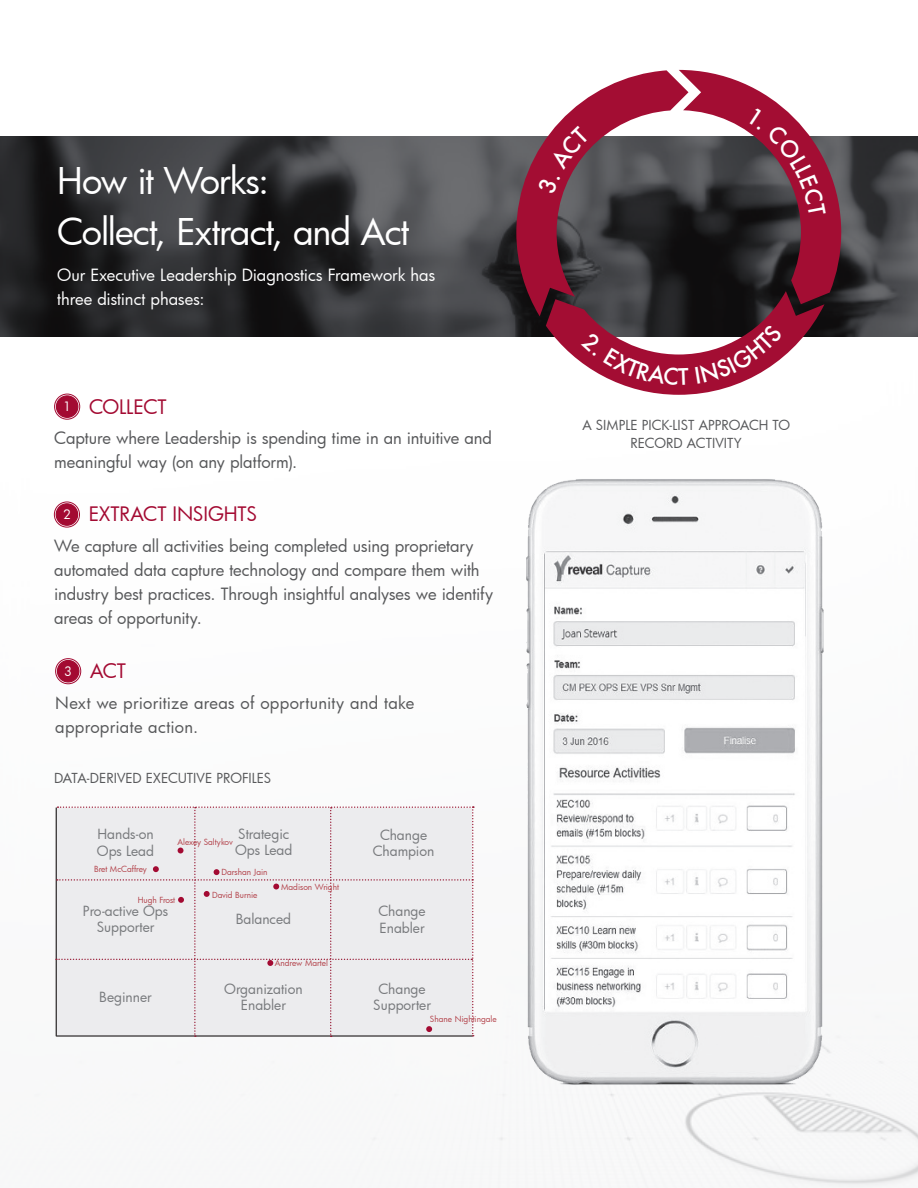
<style>
.page{position:relative;width:918px;height:1188px;background:#fff}
.page>*{position:absolute;margin:0;border:0;box-sizing:border-box;transform-origin:0 0}
.t1{font:36px "Futura";letter-spacing:-.03em;color:#fff}
.t2{font:19.5px "Futura";letter-spacing:-.01em;color:#a30a32}
.t3{font:16.5px/24px "Futura";letter-spacing:-.005em;color:#57585a}
.t4{font:16.5px/24px "Futura";letter-spacing:-.005em;color:#fff}
.t5{font:16.5px/24px "Futura";letter-spacing:.015em;color:#57585a}
.t6{font:13.65px/16.5px "Futura";color:#787a7d;text-align:center}
.t7{font:13.5px/18px "Futura";color:#57585a;text-align:center}
.t8{font:12.6px "Futura";color:#fff}
.t9{font:8.25px "Futura";color:#b3434b}
</style>
<div class="page">
<img style="left:0;top:69px;width:918px;height:1119px">
<div style="left:56px;top:504px;width:22px;height:21px;background:#a30a32;border-radius:50%"></div>
<div style="left:56px;top:503px;width:22px;height:23px;border:1px solid #a30a32;border-radius:50%"></div>
<div style="left:54px;top:502px;width:26px;height:25px;border:1px solid #a30a32;border-radius:50%"></div>
<svg style="left:0;top:137px;width:918px;height:200px;background:#38383b"></svg>
<div style="left:56px;top:396px;width:22px;height:21px;background:#a30a32;border-radius:50%"></div>
<div style="left:56px;top:395px;width:22px;height:23px;border:1px solid #a30a32;border-radius:50%"></div>
<div style="left:54px;top:394px;width:26px;height:26px;border:1px solid #a30a32;border-radius:50%"></div>
<div style="left:57px;top:661px;width:22px;height:21px;background:#a30a32;border-radius:50%"></div>
<div style="left:57px;top:660px;width:23px;height:23px;border:1px solid #a30a32;border-radius:50%"></div>
<div style="left:55px;top:658px;width:26px;height:26px;border:1px solid #a30a32;border-radius:50%"></div>
<div style="left:56px;top:806px;width:418px;height:231px;background:#ececee"></div>
<img style="left:522px;top:478px;width:306px;height:607px">
<svg style="left:516px;top:70px;width:325px;height:325px"></svg>
<p class="t1" style="left:57px;top:157px;width:213px">How it Works:</p>
<p class="t1" style="left:57px;top:207px;width:354px">Collect, Extract, and Act</p>
<p class="t4" style="left:57px;top:262px;width:380px">Our Executive Leadership Diagnostics Framework has three distinct phases:</p>
<p class="t8" style="left:63px;top:398px;width:9px">1</p>
<p class="t2" style="left:89px;top:393px;width:79px">COLLECT</p>
<p class="t3" style="left:54px;top:426px;width:439px">Capture where Leadership is spending time in an intuitive and meaningful way (on any platform).</p>
<p class="t8" style="left:63px;top:506px;width:9px">2</p>
<p class="t2" style="left:89px;top:501px;width:170px">EXTRACT INSIGHTS</p>
<p class="t3" style="left:54px;top:534px;width:441px">We capture all activities being completed using proprietary automated data capture technology and compare them with industry best practices. Through insightful analyses we identify areas of opportunity.</p>
<p class="t8" style="left:64px;top:663px;width:9px">3</p>
<p class="t2" style="left:90px;top:658px;width:38px">ACT</p>
<p class="t5" style="left:55px;top:690px;width:361px">Next we prioritize areas of opportunity and take appropriate action.</p>
<p class="t7" style="left:54px;top:768px;width:219px">DATA-DERIVED EXECUTIVE PROFILES</p>
<p class="t6" style="left:97px;top:826px;width:58px">Hands-on</p>
<p class="t6" style="left:97px;top:842px;width:59px">Ops Lead</p>
<p class="t9" style="left:94px;top:863px;width:54px">Bret McCaffrey</p>
<p class="t6" style="left:238px;top:825px;width:53px">Strategic</p>
<p class="t6" style="left:235px;top:842px;width:59px">Ops Lead</p>
<p class="t9" style="left:178px;top:836px;width:57px">Alexey Saltykov</p>
<p class="t9" style="left:221px;top:867px;width:48px">Darshan Jain</p>
<p class="t9" style="left:138px;top:894px;width:39px">Hugh Frost</p>
<p class="t6" style="left:83px;top:902px;width:87px">Pro-active Ops<br>Supporter</p>
<p class="t9" style="left:212px;top:890px;width:47px">David Burnie</p>
<p class="t9" style="left:281px;top:881px;width:59px">Madison Wright</p>
<p class="t6" style="left:236px;top:910px;width:57px">Balanced</p>
<p class="t9" style="left:275px;top:958px;width:55px">Andrew Martel</p>
<p class="t6" style="left:99px;top:989px;width:54px">Beginner</p>
<p class="t6" style="left:224px;top:980px;width:80px">Organization<br>Enabler</p>
<p class="t6" style="left:380px;top:826px;width:49px">Change</p>
<p class="t6" style="left:373px;top:843px;width:63px">Champion</p>
<p class="t6" style="left:379px;top:903px;width:49px">Change</p>
<p class="t6" style="left:380px;top:919px;width:47px">Enabler</p>
<p class="t6" style="left:379px;top:980px;width:49px">Change</p>
<p class="t6" style="left:373px;top:997px;width:59px">Supporter</p>
<p class="t9" style="left:430px;top:1013px;width:68px">Shane Nightingale</p>
<p class="t7" style="left:582px;top:415px;width:209px">A SIMPLE PICK-LIST APPROACH TO<br>RECORD ACTIVITY</p>
</div>
